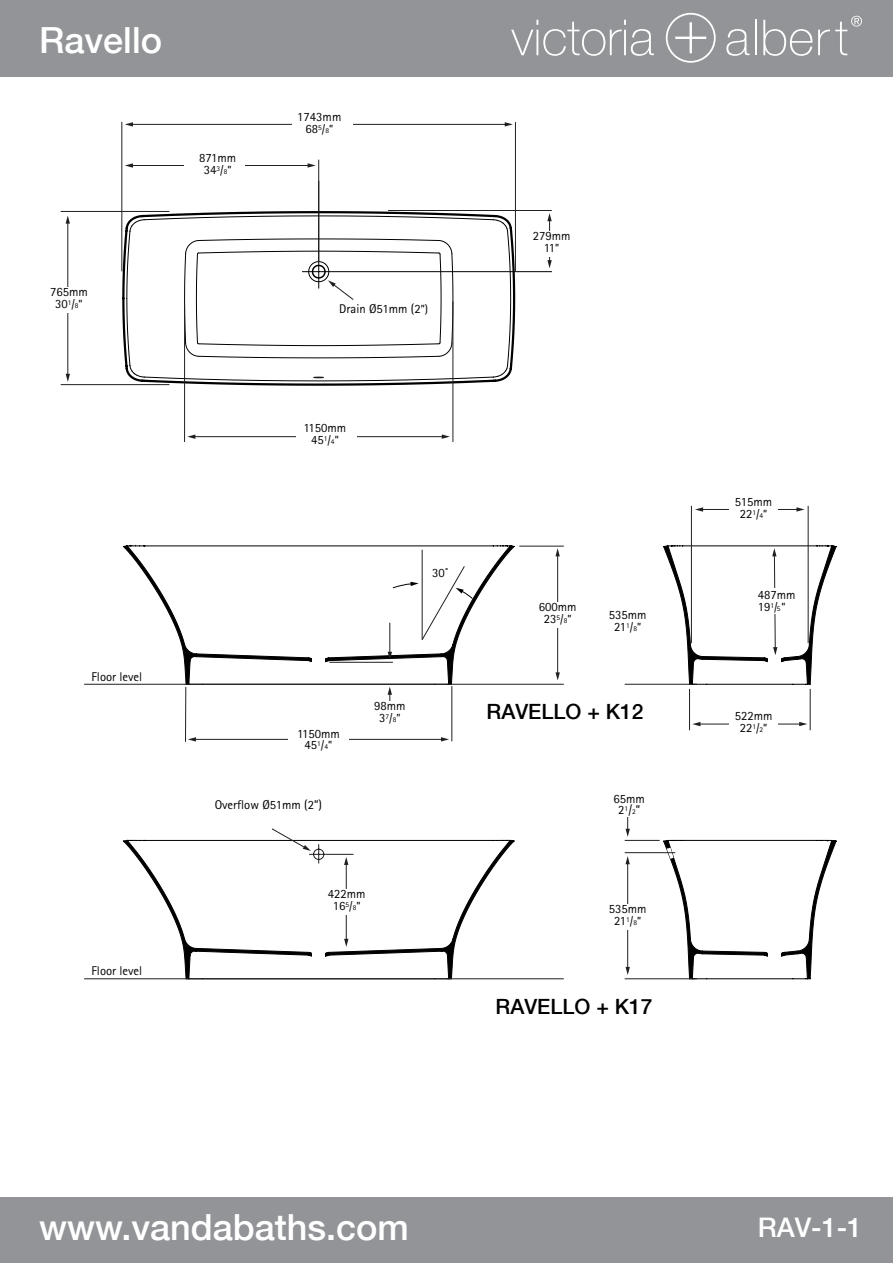
<style>
.page{position:relative;width:893px;height:1263px;background:#fff}
.page>*{position:absolute;margin:0;border:0;box-sizing:border-box;transform-origin:0 0}
.t1{font:500 36px "Helvetica Neue";color:#fff}
.t2{font:500 27px "Helvetica Neue";color:#fff}
.t3{font:500 21px "Helvetica Neue";color:#000}
.t4{font:12.6px/11.9px "Rotis Sans Serif";color:#000;text-align:center}
.t5{font:11.85px "Rotis Sans Serif";color:#000}
.t6{font:7.35px "Rotis Sans Serif";color:#000}
.s1{font-size:11.85px}
.s2{font-size:7.35px}
.s3{font-size:12.6px}
</style>
<div class="page">
<div style="left:0;top:1197px;width:893px;height:66px;background:#929497"></div>
<div style="left:0;top:0;width:893px;height:77px;background:#929497"></div>
<svg style="left:726px;top:29px;width:23px;height:27px"></svg>
<hr style="left:754px;top:20px;width:2px;height:35px;background:#fff">
<svg style="left:511px;top:20px;width:143px;height:36px"></svg>
<div style="left:666px;top:13px;width:50px;height:50px;border:2px solid #fff;border-radius:50%"></div>
<svg style="left:763px;top:16px;width:99px;height:40px"></svg>
<hr style="left:689px;top:22px;width:3px;height:31px;background:#fff">
<hr style="left:675px;top:37px;width:31px;height:2px;background:#fff">
<hr style="left:302px;top:271px;width:250px;height:1px;background:#000">
<svg style="left:121px;top:210px;width:395px;height:177px"></svg>
<svg style="left:123px;top:546px;width:391px;height:138px"></svg>
<hr style="left:131px;top:124px;width:375px;height:1px;background:#231f20">
<svg style="left:505px;top:122px;width:8px;height:5px"></svg>
<svg style="left:125px;top:122px;width:8px;height:5px"></svg>
<hr style="left:131px;top:165px;width:178px;height:1px;background:#231f20">
<svg style="left:308px;top:163px;width:8px;height:5px"></svg>
<svg style="left:125px;top:163px;width:8px;height:5px"></svg>
<hr style="left:194px;top:436px;width:249px;height:1px;background:#231f20">
<svg style="left:442px;top:434px;width:8px;height:5px"></svg>
<svg style="left:187px;top:434px;width:8px;height:5px"></svg>
<hr style="left:194px;top:739px;width:248px;height:1px;background:#231f20">
<svg style="left:441px;top:737px;width:8px;height:4px"></svg>
<svg style="left:188px;top:737px;width:8px;height:4px"></svg>
<hr style="left:61px;top:211px;width:108px;height:1px;background:#231f20">
<hr style="left:388px;top:210px;width:164px;height:1px;background:#231f20">
<hr style="left:61px;top:384px;width:108px;height:1px;background:#231f20">
<hr style="left:68px;top:222px;width:1px;height:153px;background:#231f20">
<svg style="left:66px;top:374px;width:4px;height:8px"></svg>
<svg style="left:66px;top:215px;width:4px;height:9px"></svg>
<hr style="left:549px;top:220px;width:1px;height:42px;background:#231f20">
<svg style="left:547px;top:260px;width:5px;height:8px"></svg>
<svg style="left:547px;top:213px;width:5px;height:8px"></svg>
<hr style="left:122px;top:122px;width:1px;height:149px;background:#231f20">
<hr style="left:515px;top:122px;width:1px;height:149px;background:#231f20">
<hr style="left:453px;top:301px;width:1px;height:141px;background:#231f20">
<hr style="left:184px;top:306px;width:1px;height:136px;background:#231f20">
<hr style="left:84px;top:684px;width:480px;height:1px;background:#231f20">
<hr style="left:185px;top:687px;width:1px;height:55px;background:#231f20">
<hr style="left:452px;top:686px;width:1px;height:55px;background:#231f20">
<hr style="left:810px;top:689px;width:1px;height:41px;background:#231f20">
<hr style="left:689px;top:689px;width:1px;height:41px;background:#231f20">
<hr style="left:691px;top:506px;width:1px;height:137px;background:#231f20">
<hr style="left:808px;top:506px;width:1px;height:137px;background:#231f20">
<svg style="left:663px;top:545px;width:174px;height:140px"></svg>
<svg style="left:388px;top:687px;width:4px;height:14px"></svg>
<hr style="left:390px;top:623px;width:1px;height:30px;background:#231f20">
<svg style="left:388px;top:652px;width:4px;height:8px"></svg>
<hr style="left:557px;top:555px;width:1px;height:119px;background:#231f20">
<svg style="left:555px;top:672px;width:5px;height:8px"></svg>
<svg style="left:555px;top:548px;width:5px;height:8px"></svg>
<hr style="left:329px;top:662px;width:64px;height:1px;background:#231f20">
<hr style="left:699px;top:724px;width:102px;height:1px;background:#231f20">
<svg style="left:799px;top:722px;width:8px;height:4px"></svg>
<svg style="left:692px;top:722px;width:8px;height:4px"></svg>
<hr style="left:702px;top:509px;width:96px;height:1px;background:#231f20">
<svg style="left:796px;top:507px;width:9px;height:5px"></svg>
<svg style="left:695px;top:507px;width:8px;height:5px"></svg>
<hr style="left:422px;top:550px;width:1px;height:90px;background:#231f20">
<svg style="left:392px;top:566px;width:81px;height:74px"></svg>
<hr style="left:318px;top:160px;width:1px;height:102px;background:#231f20">
<hr style="left:519px;top:546px;width:45px;height:1px;background:#231f20">
<div style="left:292px;top:118px;width:61px;height:15px;background:#fff"></div>
<div style="left:185px;top:160px;width:60px;height:11px;background:#fff"></div>
<div style="left:297px;top:429px;width:60px;height:13px;background:#fff"></div>
<div style="left:289px;top:735px;width:60px;height:13px;background:#fff"></div>
<div style="left:730px;top:718px;width:48px;height:25px;background:#fff"></div>
<div style="left:730px;top:503px;width:48px;height:25px;background:#fff"></div>
<div style="left:362px;top:667px;width:56px;height:14px;background:#fff"></div>
<div style="left:532px;top:602px;width:51px;height:26px;background:#fff"></div>
<div style="left:526px;top:231px;width:51px;height:25px;background:#fff"></div>
<div style="left:43px;top:287px;width:51px;height:25px;background:#fff"></div>
<div style="left:755px;top:588px;width:43px;height:25px;background:#fff"></div>
<svg style="left:126px;top:215px;width:385px;height:167px"></svg>
<div style="left:321px;top:595px;width:51px;height:25px;background:#fff"></div>
<hr style="left:625px;top:684px;width:72px;height:1px;background:#231f20">
<svg style="left:123px;top:840px;width:391px;height:138px"></svg>
<hr style="left:84px;top:978px;width:480px;height:1px;background:#231f20">
<div style="left:362px;top:961px;width:56px;height:14px;background:#fff"></div>
<hr style="left:346px;top:863px;width:1px;height:77px;background:#231f20">
<svg style="left:344px;top:939px;width:4px;height:8px"></svg>
<svg style="left:663px;top:839px;width:174px;height:140px"></svg>
<div style="left:321px;top:890px;width:51px;height:25px;background:#fff"></div>
<hr style="left:627px;top:863px;width:1px;height:105px;background:#231f20">
<svg style="left:625px;top:967px;width:5px;height:8px"></svg>
<svg style="left:625px;top:856px;width:5px;height:8px"></svg>
<svg style="left:625px;top:817px;width:5px;height:20px"></svg>
<hr style="left:625px;top:852px;width:50px;height:1px;background:#231f20">
<hr style="left:625px;top:840px;width:35px;height:1px;background:#231f20">
<div style="left:602px;top:905px;width:51px;height:25px;background:#fff"></div>
<hr style="left:625px;top:978px;width:72px;height:1px;background:#231f20">
<svg style="left:271px;top:828px;width:82px;height:37px"></svg>
<hr style="left:313px;top:658px;width:12px;height:4px;background:#fff">
<div style="left:313px;top:952px;width:12px;height:5px;background:#fff"></div>
<hr style="left:768px;top:658px;width:13px;height:4px;background:#fff">
<hr style="left:768px;top:953px;width:13px;height:4px;background:#fff">
<h1 class="t1" style="left:39px;top:19px;width:124px">Ravello</h1>
<p class="t4" style="left:199px;top:151px;width:38px">871mm<br>34<sup>3</sup><span class="s1">/</span><span class="s2">8</span><span class="s1">”</span></p>
<p class="t4" style="left:197px;top:158px;width:38px">871mm</p>
<p class="t4" style="left:50px;top:285px;width:39px">765mm<br>30<sup>1</sup><span class="s1">/</span><span class="s2">8</span><span class="s1">”</span></p>
<p class="t4" style="left:50px;top:291px;width:39px">765mm</p>
<p class="t4" style="left:297px;top:111px;width:46px">1743mm<br>68<sup>5</sup><span class="s1">/</span><span class="s2">8</span><span class="s1">”</span></p>
<p class="t4" style="left:300px;top:116px;width:46px">1743mm</p>
<p class="t4" style="left:339px;top:303px;width:90px">Drain Ø51mm (2<span class="s1">”)</span></p>
<p class="t4" style="left:304px;top:422px;width:44px">1150mm<br>45<sup>1</sup><span class="s1">/</span><span class="s2">4</span><span class="s1">”</span></p>
<p class="t5" style="left:306px;top:427px;width:43px">1150<span class="s3">mm</span></p>
<p class="t4" style="left:533px;top:230px;width:39px">279mm<br>11<span class="s1">”</span></p>
<p class="t4" style="left:536px;top:232px;width:39px">279mm</p>
<p class="t4" style="left:92px;top:670px;width:52px">Floor level</p>
<p class="t4" style="left:92px;top:965px;width:52px">Floor level</p>
<p class="t4" style="left:432px;top:567px;width:18px">30˚</p>
<p class="t4" style="left:297px;top:727px;width:44px">1150mm<br>45<sup>1</sup><span class="s1">/</span><span class="s2">4</span><span class="s1">”</span></p>
<p class="t4" style="left:299px;top:733px;width:44px">1150mm</p>
<p class="t4" style="left:215px;top:799px;width:109px">Overflow Ø51mm (2”)</p>
<p class="t4" style="left:374px;top:700px;width:33px">98mm</p>
<p class="t6" style="left:379px;top:713px;width:23px"><span class="s3">3</span>7<span class="s1">/</span>8<span class="s1">”</span></p>
<p class="t4" style="left:328px;top:888px;width:39px">422mm<br>16<sup>5</sup><span class="s1">/</span><span class="s2">8</span><span class="s1">”</span></p>
<p class="t4" style="left:539px;top:601px;width:39px">600mm<br>23<sup>5</sup><span class="s1">/</span><span class="s2">8</span><span class="s1">”</span></p>
<p class="t4" style="left:545px;top:606px;width:39px">600mm</p>
<p class="t4" style="left:609px;top:609px;width:39px">535mm<br>21<sup>1</sup><span class="s1">/</span><span class="s2">8</span><span class="s1">”</span></p>
<h3 class="t3" style="left:487px;top:698px;width:158px">RAVELLO + K12</h3>
<p class="t4" style="left:613px;top:794px;width:33px;line-height:10.4px">65mm<br>2<sup>1</sup>/<span class="s2">2</span>”</p>
<p class="t4" style="left:609px;top:903px;width:39px">535mm<br>21<sup>1</sup><span class="s1">/</span><span class="s2">8</span><span class="s1">”</span></p>
<h3 class="t3" style="left:496px;top:993px;width:158px">RAVELLO + K17</h3>
<p class="t4" style="left:735px;top:495px;width:39px">515mm<br>22<sup>1</sup><span class="s1">/</span><span class="s2">4</span><span class="s1">”</span></p>
<p class="t4" style="left:735px;top:501px;width:39px">515mm</p>
<p class="t4" style="left:758px;top:588px;width:39px;text-align:left">487mm<br>19<sup>1</sup><span class="s1">/</span><span class="s2">5</span> <span class="s1">”</span></p>
<p class="t4" style="left:735px;top:710px;width:39px">522mm<br>22<sup>1</sup><span class="s1">/</span><span class="s2">2</span><span class="s1">”</span></p>
<p class="t4" style="left:735px;top:716px;width:39px">522mm</p>
<h1 class="t1" style="left:39px;top:1206px;width:371px">www.vandabaths.com</h1>
<h2 class="t2" style="left:758px;top:1211px;width:106px">RAV-1-1</h2>
</div>
